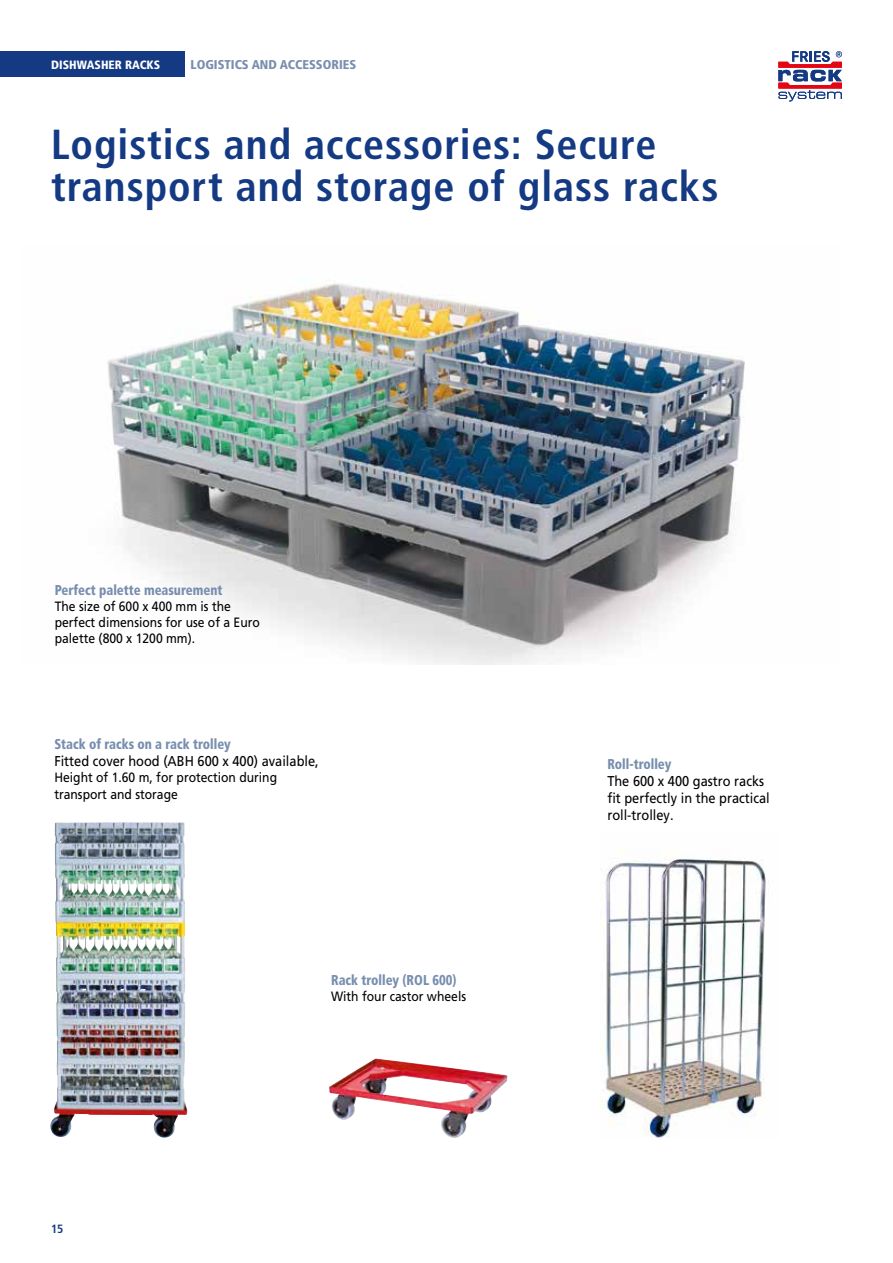
<style>
.page{position:relative;width:893px;height:1263px;background:#fff}
.page>*{position:absolute;margin:0;border:0;box-sizing:border-box;transform-origin:0 0}
.t1{font:700 condensed 42px/42px "Frutiger LT Std";letter-spacing:.02em;color:#143a84}
.t2{font:14.25px/17.2px "Frutiger LT Pro";color:#000;scale:.9 1}
.t3{font:900 condensed 14.25px "Frutiger LT Pro";color:#778eae;scale:.9 1}
.t4{font:13.5px/15.8px "Frutiger LT Pro";color:#000;scale:.9 1}
.t5{font:900 condensed 12.75px "Frutiger LT Pro";color:#778eae}
.t6{font:900 condensed 12px "Frutiger LT Pro";color:#fff}
.t7{font:700 condensed 12px "Frutiger LT Pro";color:#143a84}
</style>
<div class="page">
<img style="left:358px;top:1058px;width:18px;height:11px">
<img style="left:50px;top:822px;width:137px;height:316px">
<img style="left:600px;top:850px;width:169px;height:288px">
<svg style="left:778px;top:51px;width:64px;height:51px"></svg>
<div style="left:0;top:51px;width:184px;height:26px;background:#143a84"></div>
<img style="left:107px;top:284px;width:638px;height:380px">
<p class="t6" style="left:51px;top:57px;width:111px">DISHWASHER RACKS</p>
<p class="t5" style="left:191px;top:57px;width:167px">LOGISTICS AND ACCESSORIES</p>
<h1 class="t1" style="left:51px;top:124px;width:669px">Logistics and accessories: Secure transport and storage of glass racks</h1>
<p class="t3" style="left:55px;top:582px;width:188px">Perfect palette measurement</p>
<p class="t4" style="left:55px;top:599px;width:230px">The size of 600 x 400 mm is the perfect dimensions for use of a Euro palette (800 x 1200 mm).</p>
<p class="t3" style="left:54px;top:736px;width:198px">Stack of racks on a rack trolley</p>
<p class="t2" style="left:54px;top:753px;width:295px">Fitted cover hood (ABH 600 x 400) available,</p>
<p class="t4" style="left:54px;top:769px;width:249px;line-height:17.2px">Height of 1.60 m, for protection during transport and storage</p>
<p class="t3" style="left:331px;top:971px;width:141px">Rack trolley (ROL 600)</p>
<p class="t4" style="left:331px;top:988px;width:152px">With four castor wheels</p>
<p class="t7" style="left:51px;top:1222px;width:14px">15</p>
<p class="t3" style="left:607px;top:755px;width:73px">Roll-trolley</p>
<p class="t2" style="left:607px;top:772px;width:182px">The 600 x 400 gastro racks fit perfectly in the practical roll-trolley.</p>
</div>
